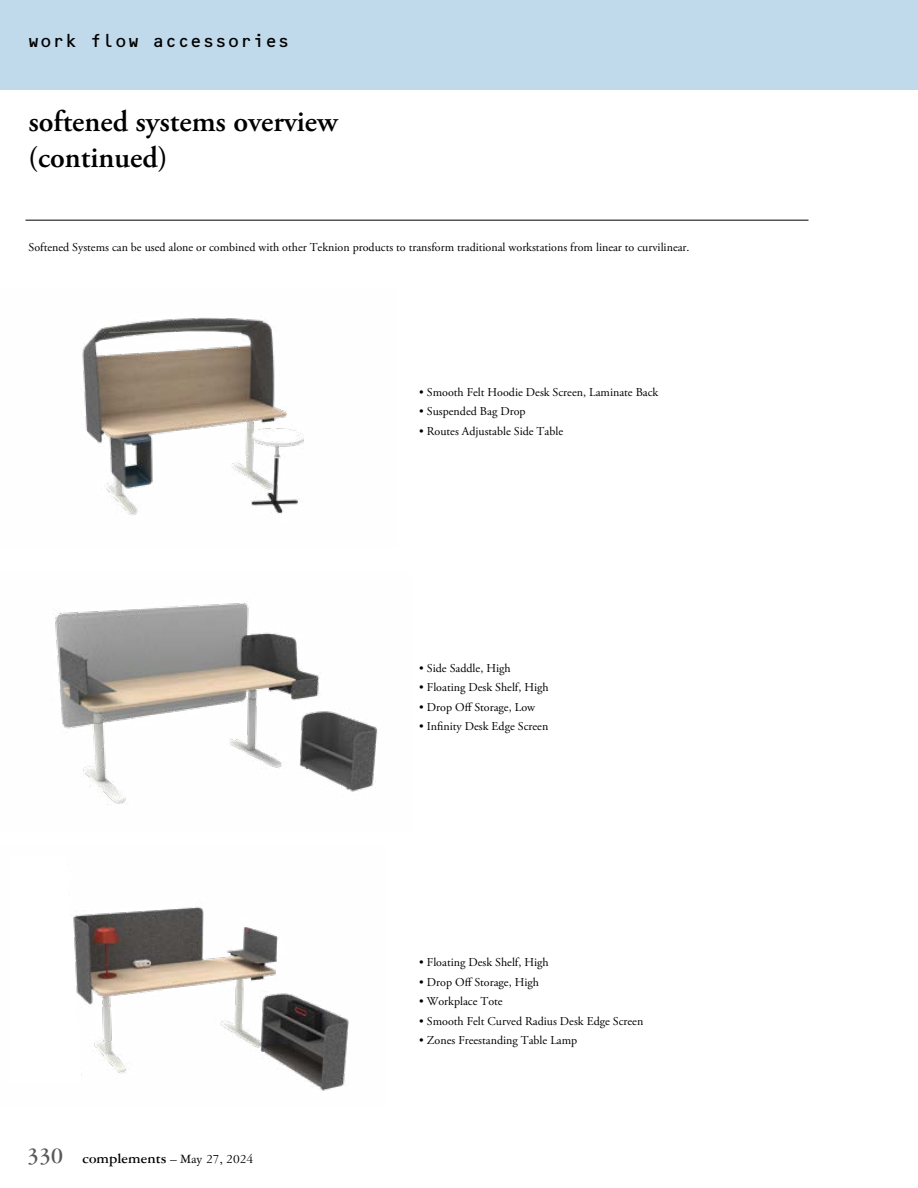
<style>
.page{position:relative;width:918px;height:1188px;background:#fff}
.page>*{position:absolute;margin:0;border:0;box-sizing:border-box;transform-origin:0 0}
.t1{font:600 30px/36px "Adobe Garamond Pro";color:#000}
.t2{font:18px "OCRB Std";letter-spacing:-.025em;color:#000}
.t3{font:700 15px "Garamond Three";color:#000}
.t4{font:12px "Adobe Garamond Pro";color:#000}
.s1{font-size:24px;color:#58595b}
.s2{font-weight:400;font-size:13.5px}
</style>
<div class="page">
<div style="left:0;top:0;width:918px;height:90px;background:#c0daec"></div>
<img style="left:82px;top:317px;width:222px;height:199px">
<img style="left:82px;top:906px;width:267px;height:185px">
<svg style="left:73px;top:914px;width:9px;height:162px"></svg>
<img style="left:55px;top:601px;width:323px;height:204px">
<hr style="left:26px;top:220px;width:782px;height:1px;background:#000">
<h2 class="t2" style="left:27px;top:31px;width:265px">work flow accessories</h2>
<h1 class="t1" style="left:28px;top:104px;width:312px">softened systems overview (continued)</h1>
<p class="t4" style="left:28px;top:240px;width:663px">Softened Systems can be used alone or combined with other Teknion products to transform traditional workstations from linear to curvilinear.</p>
<p class="t4" style="left:419px;top:385px;width:241px">• Smooth Felt Hoodie Desk Screen, Laminate Back</p>
<p class="t4" style="left:419px;top:404px;width:108px">• Suspended Bag Drop</p>
<p class="t4" style="left:419px;top:424px;width:145px">• Routes Adjustable Side Table</p>
<p class="t4" style="left:419px;top:661px;width:93px">• Side Saddle, High</p>
<p class="t4" style="left:419px;top:680px;width:131px">• Floating Desk Shelf, High</p>
<p class="t4" style="left:419px;top:700px;width:117px">• Drop Off Storage, Low</p>
<p class="t4" style="left:419px;top:719px;width:131px">• Infinity Desk Edge Screen</p>
<p class="t3" style="left:27px;top:1150px;width:228px"><span class="s1">330</span> complements <span class="s2">– May 27, 2024</span></p>
<p class="t4" style="left:419px;top:955px;width:131px">• Floating Desk Shelf, High</p>
<p class="t4" style="left:419px;top:974px;width:121px">• Drop Off Storage, High</p>
<p class="t4" style="left:419px;top:994px;width:85px">• Workplace Tote</p>
<p class="t4" style="left:419px;top:1013px;width:226px">• Smooth Felt Curved Radius Desk Edge Screen</p>
<p class="t4" style="left:419px;top:1033px;width:160px">• Zones Freestanding Table Lamp</p>
</div>
